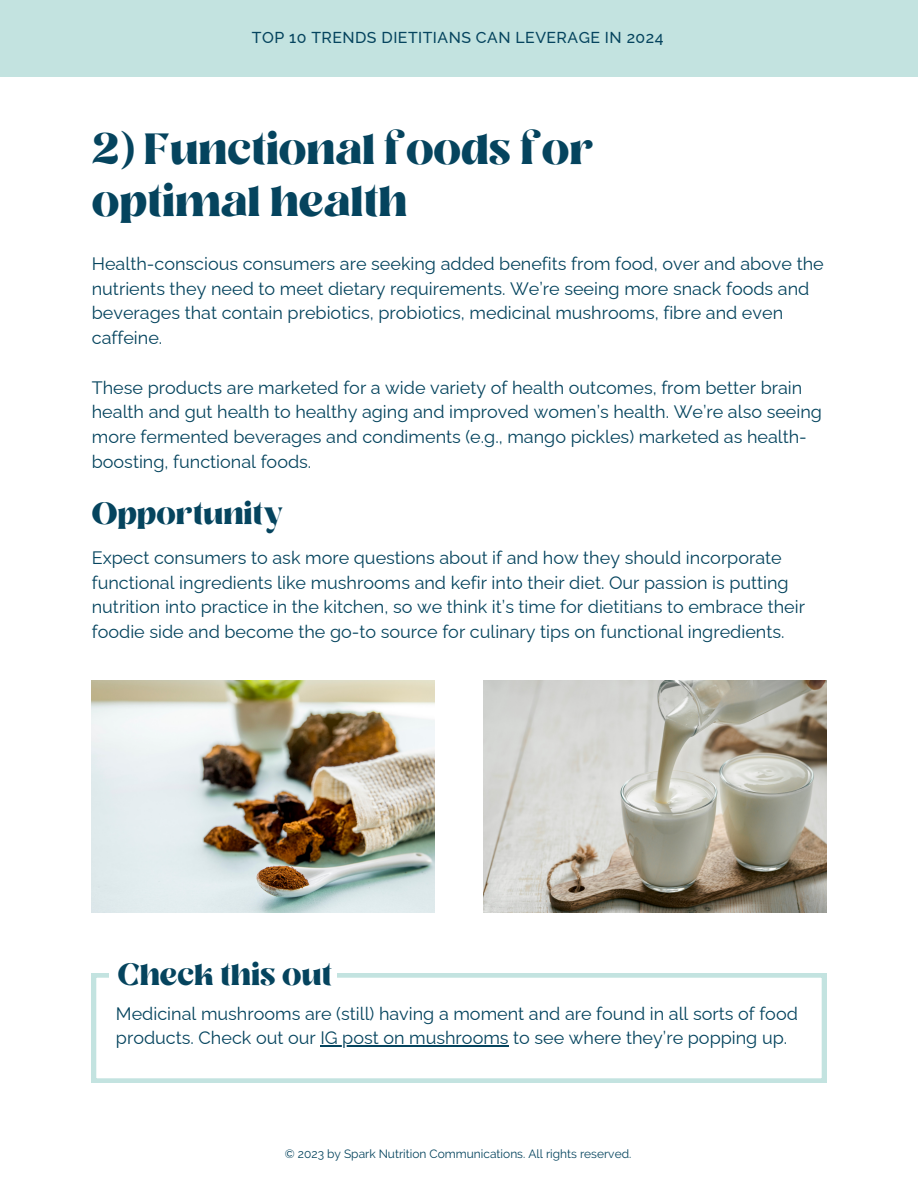
<style>
.page{position:relative;width:918px;height:1188px;background:#fff}
.page>*{position:absolute;margin:0;border:0;box-sizing:border-box;transform-origin:0 0}
.t1{font:700 43.5px/51.9px "Losta Masta";color:#05445e}
.t2{font:700 30.6px "Losta Masta";color:#05445e}
.t3{font:18px/24.8px "Raleway";color:#05445e}
.t4{font:500 15.9px "Raleway";letter-spacing:.03em;color:#05445e}
.t5{font:12px "Raleway";color:#05445e}
</style>
<div class="page">
<div style="left:0;top:0;width:918px;height:76px;background:#c3e3e0"></div>
<img style="left:483px;top:681px;width:343px;height:232px">
<svg style="left:92px;top:973px;width:734px;height:109px"></svg>
<div style="left:110px;top:952px;width:227px;height:43px;background:#fff"></div>
<hr style="left:320px;top:1045px;width:189px;height:2px;background:#05445e">
<img style="left:92px;top:681px;width:343px;height:232px">
<p class="t4" style="left:252px;top:28px;width:413px">TOP 10 TRENDS DIETITIANS CAN LEVERAGE IN 2024</p>
<p class="t1" style="left:92px;top:126px;width:503px">2) Functional foods for optimal health</p>
<p class="t3" style="left:92px;top:251px;width:734px">Health-conscious consumers are seeking added benefits from food, over and above the nutrients they need to meet dietary requirements. We’re seeing more snack foods and beverages that contain prebiotics, probiotics, medicinal mushrooms, fibre and even caffeine.</p>
<p class="t3" style="left:92px;top:375px;width:732px">These products are marketed for a wide variety of health outcomes, from better brain health and gut health to healthy aging and improved women’s health. We’re also seeing more fermented beverages and condiments (e.g., mango pickles) marketed as health&shy;boosting, functional foods.</p>
<p class="t2" style="left:92px;top:495px;width:191px">Opportunity</p>
<p class="t3" style="left:92px;top:545px;width:715px">Expect consumers to ask more questions about if and how they should incorporate functional ingredients like mushrooms and kefir into their diet. Our passion is putting nutrition into practice in the kitchen, so we think it’s time for dietitians to embrace their foodie side and become the go-to source for culinary tips on functional ingredients.</p>
<p class="t2" style="left:118px;top:955px;width:216px">Check this out</p>
<p class="t3" style="left:116px;top:1001px;width:683px">Medicinal mushrooms are (still) having a moment and are found in all sorts of food products. Check out our IG post on mushrooms to see where they’re popping up.</p>
<p class="t5" style="left:285px;top:1147px;width:348px">© 2023 by Spark Nutrition Communications. All rights reserved.</p>
</div>
